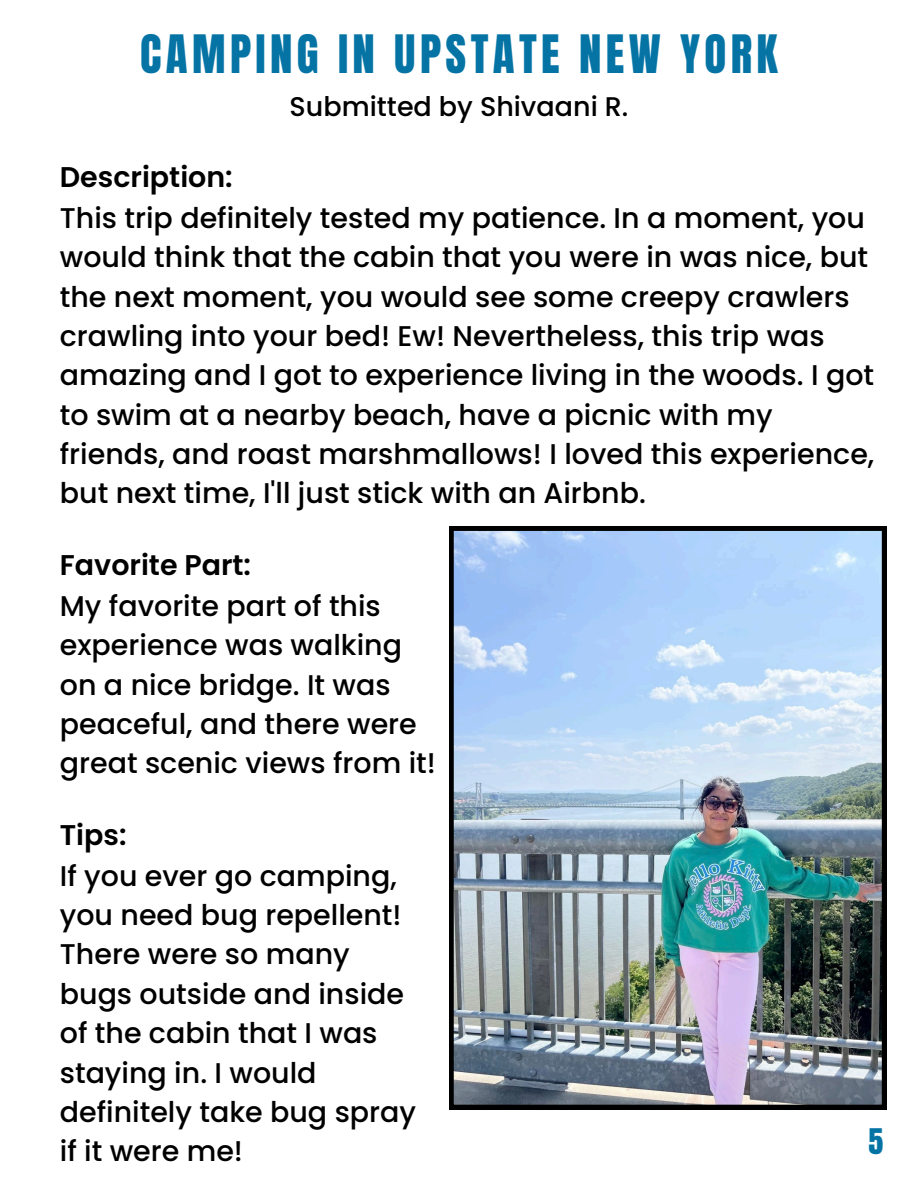
<style>
.page{position:relative;width:918px;height:1188px;background:#fff}
.page>*{position:absolute;margin:0;border:0;box-sizing:border-box;transform-origin:0 0}
.t1{font:45px "Anton";letter-spacing:.095em;color:#0574a5}
.t2{font:30px "Anton";color:#0574a5}
.t3{font:500 28.5px/39.3px "Poppins";color:#000}
.t4{font:600 28.5px "Poppins";color:#000}
.t5{font:500 27px "Poppins";color:#000}
</style>
<div class="page">
<img style="left:449px;top:526px;width:437px;height:583px">
<p class="t1" style="left:140px;top:22px;width:639px">CAMPING IN UPSTATE NEW YORK</p>
<p class="t5" style="left:290px;top:88px;width:340px">Submitted by Shivaani R.</p>
<p class="t4" style="left:60px;top:157px;width:174px">Description:</p>
<p class="t3" style="left:60px;top:198px;width:816px">This trip definitely tested my patience. In a moment, you would think that the cabin that you were in was nice, but the next moment, you would see some creepy crawlers crawling into your bed! Ew! Nevertheless, this trip was amazing and I got to experience living in the woods. I got to swim at a nearby beach, have a picnic with my friends, and roast marshmallows! I loved this experience, but next time, I'll just stick with an Airbnb.</p>
<p class="t4" style="left:60px;top:545px;width:193px">Favorite Part:</p>
<p class="t3" style="left:60px;top:586px;width:378px">My favorite part of this experience was walking on a nice bridge. It was peaceful, and there were great scenic views from it!</p>
<p class="t4" style="left:60px;top:815px;width:68px">Tips:</p>
<p class="t3" style="left:60px;top:856px;width:358px">If you ever go camping, you need bug repellent!<br>There were so many bugs outside and inside of the cabin that I was staying in. I would definitely take bug spray if it were me!</p>
<p class="t2" style="left:868px;top:1120px;width:16px">5</p>
</div>
